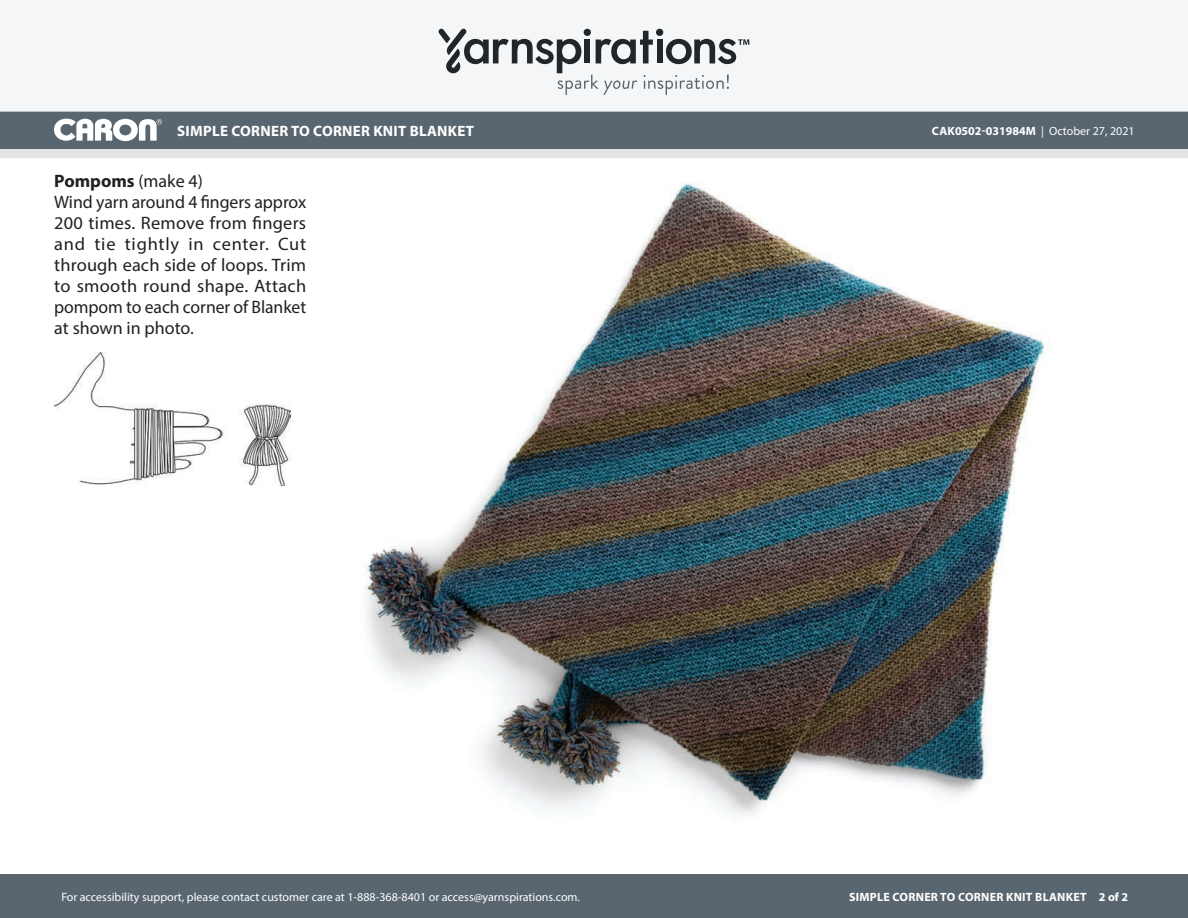
<style>
.page{position:relative;width:1188px;height:918px;background:#fff}
.page>*{position:absolute;margin:0;border:0;box-sizing:border-box;transform-origin:0 0}
.Body_-__Auto_Style_w{font:18px/21px "Myriad Pro";letter-spacing:-.005em;color:#231f20;text-align:justify}
.Body_-__Auto_Style_w-2{font:700 18px "Myriad Pro";color:#231f20}
.t1{font:700 15px "Myriad Pro";letter-spacing:.02em;color:#fff}
.t2{font:12px "Myriad Pro";color:#fff}
.t3{font:700 12px "Myriad Pro";letter-spacing:.02em;color:#fff}
.t4{font:700 12px "Myriad Pro";color:#fff}
.s1{font-weight:400}
</style>
<div class="page">
<div style="left:0;top:875px;width:1188px;height:43px;background:#596670"></div>
<div style="left:0;top:149px;width:1188px;height:9px;background:#e4e4e4"></div>
<div style="left:0;top:111px;width:1188px;height:38px;background:#596670"></div>
<div style="left:0;top:0;width:1188px;height:112px;background:#f4f6f7"></div>
<svg style="left:438px;top:29px;width:311px;height:66px"></svg>
<svg style="left:54px;top:119px;width:108px;height:22px"></svg>
<img style="left:54px;top:352px;width:236px;height:134px">
<img style="left:364px;top:183px;width:681px;height:632px">
<p class="t1" style="left:177px;top:121px;width:298px">SIMPLE CORNER TO CORNER KNIT BLANKET</p>
<p class="t4" style="left:932px;top:123px;width:204px">CAK0502-031984M <span class="s1">| October 27, 2021</span></p>
<p class="Body_-__Auto_Style_w-2" style="left:54px;top:169px;width:150px">Pompoms <span class="s1">(make 4)</span></p>
<p class="Body_-__Auto_Style_w" style="left:54px;top:191px;width:254px">Wind yarn around 4 fingers approx 200 times. Remove from fingers and tie tightly in center. Cut through each side of loops. Trim to smooth round shape. Attach pompom to each corner of Blanket at shown in photo.</p>
<p class="t2" style="left:61px;top:889px;width:520px">For accessibility support, please contact customer care at 1-888-368-8401 or access@yarnspirations.com.</p>
<p class="t3" style="left:849px;top:889px;width:280px">SIMPLE CORNER TO CORNER KNIT BLANKET 2 of 2</p>
</div>
